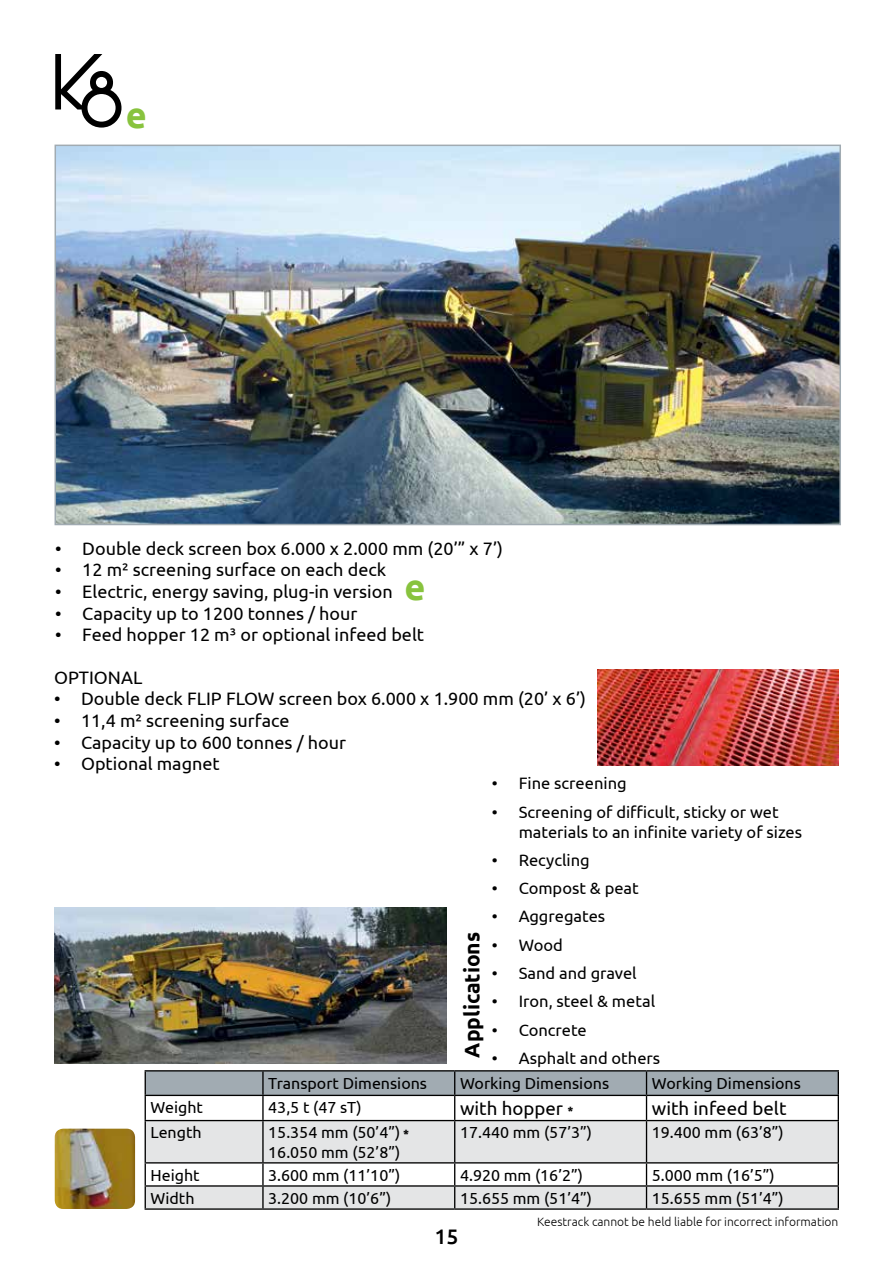
<style>
.page{position:relative;width:893px;height:1263px;background:#fff}
.page>*{position:absolute;margin:0;border:0;box-sizing:border-box;transform-origin:0 0}
.t1{font:700 36px "Ubuntu";color:#88c33e}
.t2{font:700 21px "Ubuntu";color:#000}
.t3{font:500 21px "Ubuntu";color:#000}
.t4{font:18.75px "Ubuntu";color:#000}
.t5{font:18px "Ubuntu";color:#000}
.t6{font:16.5px/19.8px "Ubuntu";color:#000}
.t7{font:16.05px/19.2px "Ubuntu";color:#000}
.t8{font:300 12px "Ubuntu";color:#000}
.s1{font-weight:700;font-size:12px}
</style>
<div class="page">
<img style="left:58px;top:148px;width:780px;height:374px">
<div style="left:55px;top:145px;width:786px;height:380px;border:2px solid #a1abb2"></div>
<img style="left:55px;top:1129px;width:80px;height:80px">
<img style="left:54px;top:908px;width:392px;height:156px">
<svg style="left:146px;top:1121px;width:692px;height:87px;fill:#e4e5e6"></svg>
<hr style="left:145px;top:1070px;width:118px;height:1px;background:#000">
<hr style="left:263px;top:1070px;width:192px;height:1px;background:#000">
<hr style="left:455px;top:1070px;width:191px;height:1px;background:#000">
<hr style="left:646px;top:1070px;width:193px;height:1px;background:#000">
<svg style="left:145px;top:1071px;width:694px;height:49px"></svg>
<hr style="left:145px;top:1120px;width:118px;height:1px;background:#000">
<hr style="left:145px;top:1121px;width:1px;height:41px;background:#000">
<hr style="left:263px;top:1120px;width:192px;height:1px;background:#000">
<hr style="left:262px;top:1121px;width:2px;height:41px;background:#000">
<hr style="left:455px;top:1120px;width:191px;height:1px;background:#000">
<hr style="left:454px;top:1121px;width:1px;height:41px;background:#000">
<hr style="left:646px;top:1120px;width:193px;height:1px;background:#000">
<hr style="left:646px;top:1121px;width:1px;height:41px;background:#000">
<hr style="left:838px;top:1121px;width:1px;height:41px;background:#000">
<hr style="left:145px;top:1162px;width:118px;height:1px;background:#000">
<hr style="left:263px;top:1162px;width:192px;height:1px;background:#000">
<hr style="left:262px;top:1163px;width:2px;height:22px;background:#000">
<hr style="left:455px;top:1162px;width:191px;height:1px;background:#000">
<hr style="left:646px;top:1162px;width:193px;height:1px;background:#000">
<hr style="left:145px;top:1185px;width:118px;height:1px;background:#000">
<svg style="left:145px;top:1163px;width:1px;height:45px"></svg>
<hr style="left:263px;top:1185px;width:192px;height:1px;background:#000">
<hr style="left:262px;top:1186px;width:2px;height:22px;background:#000">
<hr style="left:455px;top:1185px;width:191px;height:1px;background:#000">
<svg style="left:454px;top:1163px;width:1px;height:45px"></svg>
<hr style="left:646px;top:1185px;width:193px;height:1px;background:#000">
<svg style="left:646px;top:1163px;width:1px;height:45px"></svg>
<svg style="left:838px;top:1163px;width:1px;height:45px"></svg>
<hr style="left:145px;top:1208px;width:118px;height:2px;background:#000">
<hr style="left:263px;top:1208px;width:192px;height:2px;background:#000">
<hr style="left:455px;top:1208px;width:191px;height:2px;background:#000">
<hr style="left:646px;top:1208px;width:193px;height:2px;background:#000">
<svg style="left:55px;top:54px;width:66px;height:74px"></svg>
<img style="left:597px;top:670px;width:242px;height:96px">
<h1 class="t1" style="left:126px;top:93px;width:23px">e</h1>
<p class="t5" style="left:55px;top:537px;width:449px">• Double deck screen box 6.000 x 2.000 mm (20’” x 7’)</p>
<p class="t5" style="left:55px;top:559px;width:332px">• 12 m² screening surface on each deck</p>
<p class="t5" style="left:55px;top:581px;width:339px">• Electric, energy saving, plug-in version</p>
<p class="t5" style="left:55px;top:602px;width:304px">• Capacity up to 1200 tonnes / hour</p>
<p class="t5" style="left:55px;top:624px;width:370px">• Feed hopper 12 m³ or optional infeed belt</p>
<h1 class="t1" style="left:404px;top:565px;width:23px">e</h1>
<p class="t5" style="left:54px;top:666px;width:90px">OPTIONAL</p>
<p class="t5" style="left:54px;top:688px;width:534px">• Double deck FLIP FLOW screen box 6.000 x 1.900 mm (20’ x 6’)</p>
<p class="t5" style="left:54px;top:710px;width:237px">• 11,4 m² screening surface</p>
<p class="t5" style="left:54px;top:731px;width:294px">• Capacity up to 600 tonnes / hour</p>
<p class="t5" style="left:54px;top:753px;width:167px">• Optional magnet</p>
<p class="t2" style="left:459px;top:1057px;width:127px;rotate:-90deg">Applications</p>
<p class="t6" style="left:492px;top:773px;width:137px">• Fine screening</p>
<p class="t6" style="left:519px;top:801px;width:285px;text-indent:-27px">• Screening of difficult, sticky or wet materials to an infinite variety of sizes</p>
<p class="t6" style="left:492px;top:849px;width:100px">• Recycling</p>
<p class="t6" style="left:492px;top:878px;width:149px">• Compost &amp; peat</p>
<p class="t6" style="left:492px;top:906px;width:115px">• Aggregates</p>
<p class="t6" style="left:492px;top:934px;width:73px">• Wood</p>
<p class="t6" style="left:492px;top:963px;width:147px">• Sand and gravel</p>
<p class="t6" style="left:492px;top:991px;width:165px">• Iron, steel &amp; metal</p>
<p class="t6" style="left:492px;top:1019px;width:97px">• Concrete</p>
<p class="t6" style="left:492px;top:1048px;width:170px">• Asphalt and others</p>
<p class="t7" style="left:268px;top:1073px;width:160px">Transport Dimensions</p>
<p class="t7" style="left:460px;top:1073px;width:151px">Working Dimensions</p>
<p class="t7" style="left:652px;top:1073px;width:151px">Working Dimensions</p>
<p class="t7" style="left:151px;top:1097px;width:54px">Weight</p>
<p class="t7" style="left:268px;top:1097px;width:95px">43,5 t (47 sT)</p>
<p class="t4" style="left:460px;top:1097px;width:115px">with hopper <span class="s1">*</span></p>
<p class="t4" style="left:652px;top:1097px;width:136px">with infeed belt</p>
<p class="t7" style="left:151px;top:1122px;width:53px">Length</p>
<p class="t7" style="left:268px;top:1122px;width:142px">15.354 mm (50’4”) <span class="s1">*<br></span>16.050 mm (52’8”)</p>
<p class="t7" style="left:460px;top:1122px;width:133px">17.440 mm (57’3”)</p>
<p class="t7" style="left:652px;top:1122px;width:133px">19.400 mm (63’8”)</p>
<p class="t7" style="left:151px;top:1165px;width:51px">Height</p>
<p class="t7" style="left:268px;top:1165px;width:133px">3.600 mm (11’10”)</p>
<p class="t7" style="left:460px;top:1165px;width:124px">4.920 mm (16’2”)</p>
<p class="t7" style="left:652px;top:1165px;width:124px">5.000 mm (16’5”)</p>
<p class="t7" style="left:151px;top:1188px;width:45px">Width</p>
<p class="t7" style="left:268px;top:1188px;width:124px">3.200 mm (10’6”)</p>
<p class="t7" style="left:460px;top:1188px;width:133px">15.655 mm (51’4”)</p>
<p class="t7" style="left:652px;top:1188px;width:133px">15.655 mm (51’4”)</p>
<p class="t3" style="left:435px;top:1223px;width:25px">15</p>
<p class="t8" style="left:537px;top:1214px;width:303px">Keestrack cannot be held liable for incorrect information</p>
</div>
